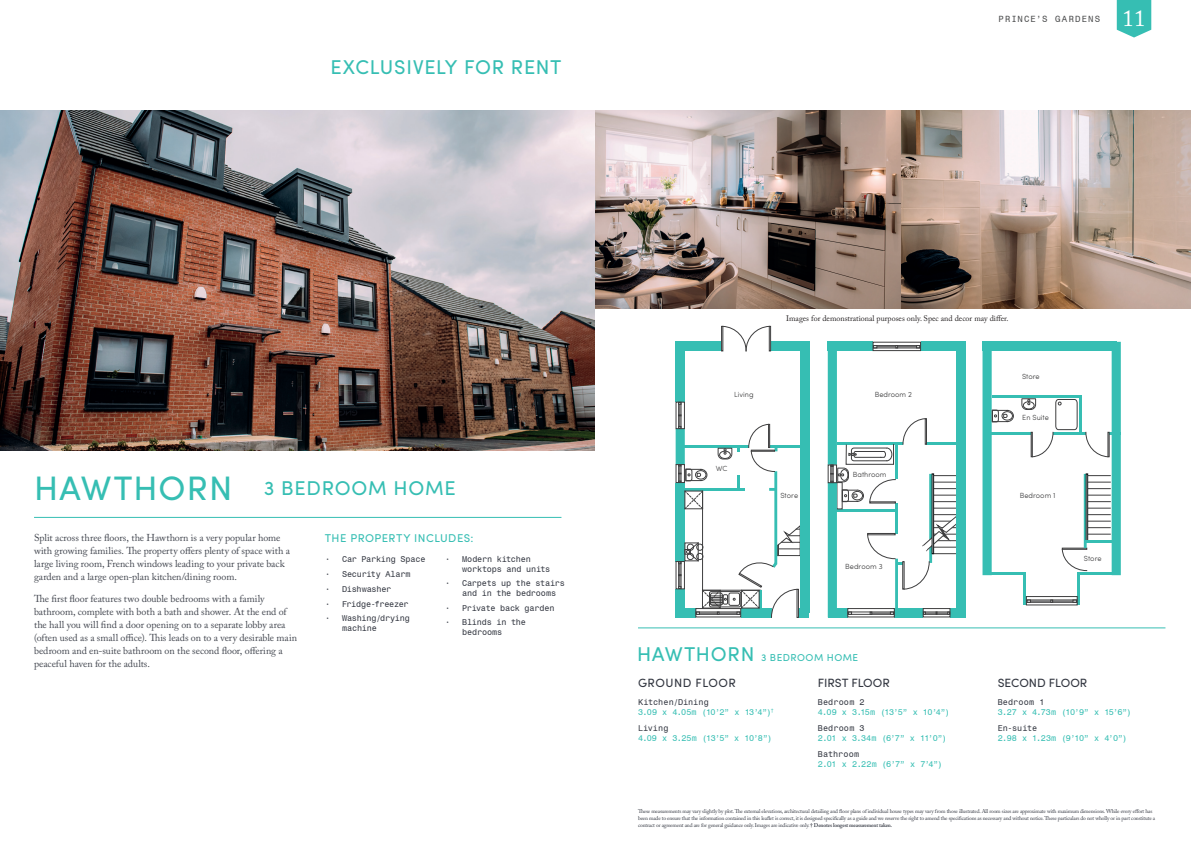
<style>
.page{position:relative;width:1191px;height:842px;background:#fff}
.page>*{position:absolute;margin:0;border:0;box-sizing:border-box;transform-origin:0 0}
.t1{font:23px "Adobe Caslon Pro";color:#fff}
.t2{font:20px "Sofia Pro";letter-spacing:.035em;color:#36beb3}
.t3{font:12px "Sofia Pro";color:#323640}
.t4{font:12px "Sofia Pro";letter-spacing:.04em;color:#323640}
.t5{font:11.3px "Sofia Pro";letter-spacing:.04em;color:#36beb3}
.t6{font:10px/13px "Adobe Caslon Pro";letter-spacing:-.005em;color:#42464f}
.t7{font:10px "Sofia Pro";letter-spacing:.05em;color:#36beb3}
.t8{font:9px "Monospace 821 BT";letter-spacing:.125em;color:#4b4c4d}
.t9{font:8.5px/9.4px "Monospace 821 BT";letter-spacing:-.02em;color:#323640}
.t10{font:8.5px/10px "Monospace 821 BT";letter-spacing:-.005em;color:#36beb3}
.t11{font:8.5px "Monospace 821 BT";letter-spacing:.02em;color:#323640}
.t12{font:8.5px "Monospace 821 BT";letter-spacing:.01em;color:#323640}
.t13{font:8px "Adobe Caslon Pro";color:#231f20}
.t14{font:300 7.5px "Sofia Pro Soft";color:#3e3e3f}
.t15{font:5.5px/6.6px "Adobe Caslon Pro";letter-spacing:-.025em;color:#323640}
.s1{font-size:34px}
.s2{font-size:20px}
.s3{color:#323640}
.s4{font-weight:600}
</style>
<div class="page">
<svg style="left:1116px;top:0;width:35px;height:38px"></svg>
<img style="left:0;top:111px;width:595px;height:340px">
<hr style="left:34px;top:517px;width:527px;height:1px;background:#36beb3">
<hr style="left:683px;top:445px;width:66px;height:3px;background:#36beb3">
<hr style="left:991px;top:395px;width:90px;height:3px;background:#36beb3">
<hr style="left:989px;top:572px;width:37px;height:3px;background:#36beb3">
<hr style="left:1023px;top:573px;width:3px;height:32px;background:#36beb3">
<hr style="left:1077px;top:573px;width:3px;height:32px;background:#36beb3">
<hr style="left:1077px;top:572px;width:37px;height:3px;background:#36beb3">
<hr style="left:991px;top:432px;width:40px;height:3px;background:#36beb3">
<hr style="left:1053px;top:432px;width:32px;height:3px;background:#36beb3">
<hr style="left:1078px;top:395px;width:3px;height:38px;background:#36beb3">
<hr style="left:737px;top:475px;width:3px;height:15px;background:#36beb3">
<hr style="left:895px;top:559px;width:3px;height:51px;background:#36beb3">
<hr style="left:769px;top:445px;width:36px;height:3px;background:#36beb3">
<hr style="left:774px;top:471px;width:3px;height:93px;background:#36beb3">
<div style="left:675px;top:589px;width:10px;height:28px;background:#36beb3"></div>
<div style="left:675px;top:482px;width:10px;height:79px;background:#36beb3"></div>
<div style="left:675px;top:429px;width:10px;height:36px;background:#36beb3"></div>
<div style="left:675px;top:342px;width:10px;height:60px;background:#36beb3"></div>
<div style="left:800px;top:342px;width:9px;height:271px;background:#36beb3"></div>
<div style="left:798px;top:608px;width:11px;height:9px;background:#36beb3"></div>
<div style="left:675px;top:342px;width:46px;height:9px;background:#36beb3"></div>
<div style="left:827px;top:482px;width:10px;height:135px;background:#36beb3"></div>
<div style="left:827px;top:342px;width:10px;height:123px;background:#36beb3"></div>
<div style="left:827px;top:342px;width:46px;height:9px;background:#36beb3"></div>
<div style="left:982px;top:342px;width:9px;height:233px;background:#36beb3"></div>
<div style="left:1111px;top:342px;width:9px;height:233px;background:#36beb3"></div>
<div style="left:982px;top:342px;width:135px;height:9px;background:#36beb3"></div>
<div style="left:827px;top:608px;width:20px;height:9px;background:#36beb3"></div>
<div style="left:770px;top:342px;width:39px;height:9px;background:#36beb3"></div>
<div style="left:950px;top:608px;width:15px;height:9px;background:#36beb3"></div>
<div style="left:894px;top:608px;width:29px;height:9px;background:#36beb3"></div>
<div style="left:920px;top:342px;width:45px;height:9px;background:#36beb3"></div>
<svg style="left:1085px;top:432px;width:27px;height:25px"></svg>
<svg style="left:1062px;top:548px;width:24px;height:23px"></svg>
<svg style="left:748px;top:424px;width:29px;height:48px"></svg>
<svg style="left:718px;top:447px;width:22px;height:12px"></svg>
<svg style="left:992px;top:410px;width:21px;height:12px"></svg>
<svg style="left:678px;top:402px;width:3px;height:26px"></svg>
<div style="left:847px;top:608px;width:47px;height:9px;border:1px solid #3e3e3f"></div>
<svg style="left:870px;top:612px;width:24px;height:2px"></svg>
<div style="left:1026px;top:596px;width:51px;height:9px;border:1px solid #3e3e3f"></div>
<svg style="left:1026px;top:600px;width:50px;height:2px"></svg>
<div style="left:873px;top:342px;width:47px;height:9px;border:1px solid #3e3e3f"></div>
<svg style="left:873px;top:345px;width:47px;height:3px"></svg>
<div style="left:923px;top:608px;width:27px;height:9px;border:1px solid #3e3e3f"></div>
<svg style="left:923px;top:612px;width:26px;height:2px"></svg>
<div style="left:676px;top:464px;width:8px;height:19px;border:1px solid #3e3e3f"></div>
<svg style="left:678px;top:465px;width:29px;height:17px"></svg>
<svg style="left:830px;top:418px;width:126px;height:171px"></svg>
<div style="left:956px;top:342px;width:9px;height:271px;background:#36beb3"></div>
<div style="left:721px;top:326px;width:2px;height:25px;border:1px solid #3e3e3f"></div>
<svg style="left:722px;top:326px;width:48px;height:25px"></svg>
<svg style="left:678px;top:488px;width:122px;height:129px"></svg>
<svg style="left:1021px;top:399px;width:56px;height:58px"></svg>
<svg style="left:1087px;top:475px;width:23px;height:1px"></svg>
<svg style="left:1087px;top:482px;width:23px;height:7px"></svg>
<svg style="left:1087px;top:495px;width:23px;height:7px"></svg>
<svg style="left:1087px;top:508px;width:23px;height:7px"></svg>
<svg style="left:1087px;top:521px;width:23px;height:7px"></svg>
<svg style="left:1087px;top:534px;width:23px;height:6px"></svg>
<hr style="left:1083px;top:474px;width:3px;height:74px;background:#36beb3">
<hr style="left:1083px;top:540px;width:33px;height:3px;background:#36beb3">
<hr style="left:638px;top:628px;width:527px;height:1px;background:#36beb3">
<img style="left:595px;top:110px;width:306px;height:199px">
<svg style="left:901px;top:110px;width:290px;height:199px;background:#b39e93"></svg>
<h2 class="t2" style="left:330px;top:52px;width:232px">EXCLUSIVELY FOR RENT</h2>
<h3 class="t8" style="left:998px;top:13px;width:103px">PRINCE’S GARDENS</h3>
<h1 class="t1" style="left:1122px;top:5px;width:24px">11</h1>
<h2 class="t2" style="left:34px;top:473px;width:423px"><span class="s1">HAWTHORN</span> 3 BEDROOM HOME</h2>
<h3 class="t5" style="left:325px;top:530px;width:150px">THE PROPERTY INCLUDES:</h3>
<h3 class="t9" style="left:325px;top:554px;width:102px">• Car Parking Space</h3>
<h3 class="t9" style="left:325px;top:569px;width:87px">• Security Alarm</h3>
<h3 class="t9" style="left:325px;top:584px;width:68px">• Dishwasher</h3>
<h3 class="t9" style="left:325px;top:599px;width:85px">• Fridge-freezer</h3>
<h3 class="t9" style="left:342px;top:614px;width:69px;text-indent:-17px">• Washing/drying machine</h3>
<p class="t6" style="left:34px;top:531px;width:257px">Split across three floors, the Hawthorn is a very popular home with growing families. The property offers plenty of space with a large living room, French windows leading to your private back garden and a large open-plan kitchen/dining room.</p>
<p class="t6" style="left:34px;top:592px;width:264px">The first floor features two double bedrooms with a family bathroom, complete with both a bath and shower. At the end of the hall you will find a door opening on to a separate lobby area (often used as a small office). This leads on to a very desirable main bedroom and en-suite bathroom on the second floor, offering a peaceful haven for the adults.</p>
<h3 class="t9" style="left:462px;top:554px;width:90px;text-indent:-17px">• Modern kitchen worktops and units</h3>
<h3 class="t9" style="left:462px;top:579px;width:104px;text-indent:-17px">• Carpets up the stairs and in the bedrooms</h3>
<h3 class="t9" style="left:445px;top:603px;width:111px">• Private back garden</h3>
<h3 class="t9" style="left:462px;top:618px;width:65px;text-indent:-17px">• Blinds in the bedrooms</h3>
<h3 class="t13" style="left:786px;top:314px;width:224px">Images for demonstrational purposes only. Spec and decor may differ.</h3>
<h3 class="t14" style="left:734px;top:389px;width:21px">Living</h3>
<h3 class="t14" style="left:875px;top:389px;width:39px">Bedroom 2</h3>
<h3 class="t14" style="left:716px;top:463px;width:13px">WC</h3>
<h3 class="t14" style="left:780px;top:490px;width:19px">Store</h3>
<h3 class="t14" style="left:853px;top:470px;width:35px">Bathroom</h3>
<h3 class="t14" style="left:1022px;top:371px;width:19px">Store</h3>
<h3 class="t14" style="left:1022px;top:412px;width:28px">En Suite</h3>
<h3 class="t14" style="left:1019px;top:490px;width:37px">Bedroom 1</h3>
<h3 class="t14" style="left:845px;top:561px;width:39px">Bedroom 3</h3>
<h3 class="t14" style="left:1083px;top:553px;width:19px">Store</h3>
<h3 class="t7" style="left:637px;top:650px;width:223px"><span class="s2">HAWTHORN</span> 3 BEDROOM HOME</h3>
<h3 class="t10" style="left:638px;top:697px;width:137px"><span class="s3">Kitchen/Dining<br></span>3.09 x 4.05m (10’2” x 13’4”)<sup>†</sup></h3>
<h3 class="t9" style="left:638px;top:723px;width:32px">Living</h3>
<h3 class="t10" style="left:638px;top:733px;width:136px">4.09 x 3.25m (13’5” x 10’8”)</h3>
<h3 class="t4" style="left:638px;top:674px;width:99px">GROUND FLOOR</h3>
<h3 class="t3" style="left:818px;top:674px;width:73px">FIRST FLOOR</h3>
<h3 class="t3" style="left:997px;top:674px;width:91px">SECOND FLOOR</h3>
<h3 class="t11" style="left:997px;top:697px;width:48px">Bedroom 1</h3>
<h3 class="t10" style="left:997px;top:707px;width:136px">3.27 x 4.73m (10’9” x 15’6”)</h3>
<h3 class="t9" style="left:997px;top:723px;width:41px">En-suite</h3>
<h3 class="t10" style="left:997px;top:733px;width:131px">2.98 x 1.23m (9’10” x 4’0”)</h3>
<h3 class="t11" style="left:818px;top:697px;width:48px">Bedroom 2</h3>
<h3 class="t10" style="left:818px;top:707px;width:133px">4.09 x 3.15m (13’5” x 10’4”)</h3>
<h3 class="t11" style="left:818px;top:723px;width:48px">Bedroom 3</h3>
<h3 class="t10" style="left:818px;top:733px;width:131px">2.01 x 3.34m (6’7” x 11’0”)</h3>
<h3 class="t12" style="left:818px;top:748px;width:43px">Bathroom</h3>
<h3 class="t10" style="left:818px;top:758px;width:126px">2.01 x 2.22m (6’7” x 7’4”)</h3>
<p class="t15" style="left:638px;top:808px;width:518px">These measurements may vary slightly by plot. The external elevations, architectural detailing and floor plans of individual house types may vary from those illustrated. All room sizes are approximate with maximum dimensions. While every effort has been made to ensure that the information contained in this leaflet is correct, it is designed specifically as a guide and we reserve the right to amend the specifications as necessary and without notice. These particulars do not wholly or in part constitute a contract or agreement and are for general guidance only. Images are indicative only. <span class="s4">† Denotes longest measurement taken.</span></p>
</div>
